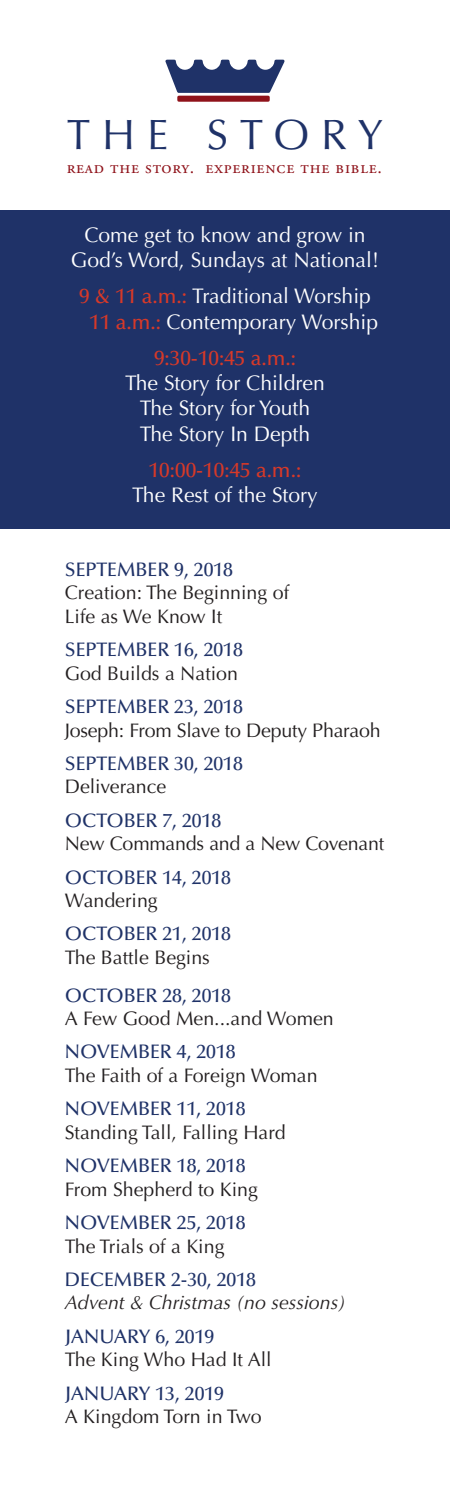
<style>
.page{position:relative;width:450px;height:1485px;background:#fff}
.page>*{position:absolute;margin:0;border:0;box-sizing:border-box;transform-origin:0 0}
.t1{font:42.5px "Optima LT Std";letter-spacing:.28em;color:#1f3268}
.t2{font:21.25px/25.2px "Optima LT Std";color:#fff;text-align:center}
.t3{font:500 21.25px "Optima LT Std";color:#d73929}
.t4{font:19.5px/23.5px "Optima LT Std";color:#231f20}
.t5{font:500 19.5px "Optima LT Std";color:#1f3268}
.t6{font:italic 19.5px "Optima LT Std";color:#231f20}
.t7{font:18px "Adobe Garamond Pro";letter-spacing:.045em;color:#8f121a}
.s1{font-weight:500;color:#d73929}
</style>
<div class="page">
<div style="left:0;top:210px;width:450px;height:319px;background:#1f3268"></div>
<div style="left:177px;top:96px;width:93px;height:6px;border:3px solid #8f121a"></div>
<svg style="left:165px;top:59px;width:120px;height:34px"></svg>
<h1 class="t1" style="left:67px;top:110px;width:318px">THE STORY</h1>
<p class="t7" style="left:67px;top:157px;width:317px">read the story. experience the bible.</p>
<p class="t2" style="left:71px;top:222px;width:310px">Come get to know and grow in<br>God’s Word, Sundays at National!</p>
<p class="t2" style="left:79px;top:284px;width:301px"><span class="s1">9 &amp; 11 a.m.:</span> Traditional Worship<br><span class="s1">11 a.m.:</span> Contemporary Worship</p>
<p class="t3" style="left:154px;top:345px;width:144px">9:30-10:45 a.m.:</p>
<p class="t2" style="left:125px;top:370px;width:201px">The Story for Children<br>The Story for Youth<br>The Story In Depth</p>
<p class="t3" style="left:149px;top:457px;width:154px">10:00-10:45 a.m.:</p>
<p class="t2" style="left:132px;top:482px;width:187px">The Rest of the Story</p>
<p class="t5" style="left:65px;top:558px;width:170px">SEPTEMBER 9, 2018</p>
<p class="t4" style="left:65px;top:581px;width:226px">Creation: The Beginning of<br>Life as We Know It</p>
<p class="t5" style="left:65px;top:639px;width:180px">SEPTEMBER 16, 2018</p>
<p class="t4" style="left:65px;top:662px;width:175px">God Builds a Nation</p>
<p class="t5" style="left:65px;top:696px;width:180px">SEPTEMBER 23, 2018</p>
<p class="t4" style="left:65px;top:718px;width:317px">Joseph: From Slave to Deputy Pharaoh</p>
<p class="t5" style="left:65px;top:752px;width:180px">SEPTEMBER 30, 2018</p>
<p class="t4" style="left:65px;top:775px;width:103px">Deliverance</p>
<p class="t5" style="left:65px;top:809px;width:158px">OCTOBER 7, 2018</p>
<p class="t4" style="left:65px;top:832px;width:321px">New Commands and a New Covenant</p>
<p class="t5" style="left:65px;top:866px;width:168px">OCTOBER 14, 2018</p>
<p class="t4" style="left:65px;top:889px;width:94px">Wandering</p>
<p class="t5" style="left:65px;top:923px;width:168px">OCTOBER 21, 2018</p>
<p class="t4" style="left:65px;top:946px;width:147px">The Battle Begins</p>
<p class="t5" style="left:65px;top:984px;width:168px">OCTOBER 28, 2018</p>
<p class="t4" style="left:65px;top:1007px;width:270px">A Few Good Men...and Women</p>
<p class="t5" style="left:65px;top:1041px;width:172px">NOVEMBER 4, 2018</p>
<p class="t4" style="left:65px;top:1064px;width:254px">The Faith of a Foreign Woman</p>
<p class="t5" style="left:65px;top:1098px;width:182px">NOVEMBER 11, 2018</p>
<p class="t4" style="left:65px;top:1121px;width:223px">Standing Tall, Falling Hard</p>
<p class="t5" style="left:65px;top:1155px;width:182px">NOVEMBER 18, 2018</p>
<p class="t4" style="left:65px;top:1178px;width:195px">From Shepherd to King</p>
<p class="t5" style="left:65px;top:1212px;width:182px">NOVEMBER 25, 2018</p>
<p class="t4" style="left:65px;top:1235px;width:161px">The Trials of a King</p>
<p class="t5" style="left:65px;top:1268px;width:193px">DECEMBER 2-30, 2018</p>
<p class="t6" style="left:65px;top:1291px;width:283px">Advent &amp; Christmas (no sessions)</p>
<p class="t5" style="left:65px;top:1325px;width:151px">JANUARY 6, 2019</p>
<p class="t4" style="left:65px;top:1348px;width:208px">The King Who Had It All</p>
<p class="t5" style="left:65px;top:1382px;width:161px">JANUARY 13, 2019</p>
<p class="t4" style="left:65px;top:1405px;width:198px">A Kingdom Torn in Two</p>
</div>
